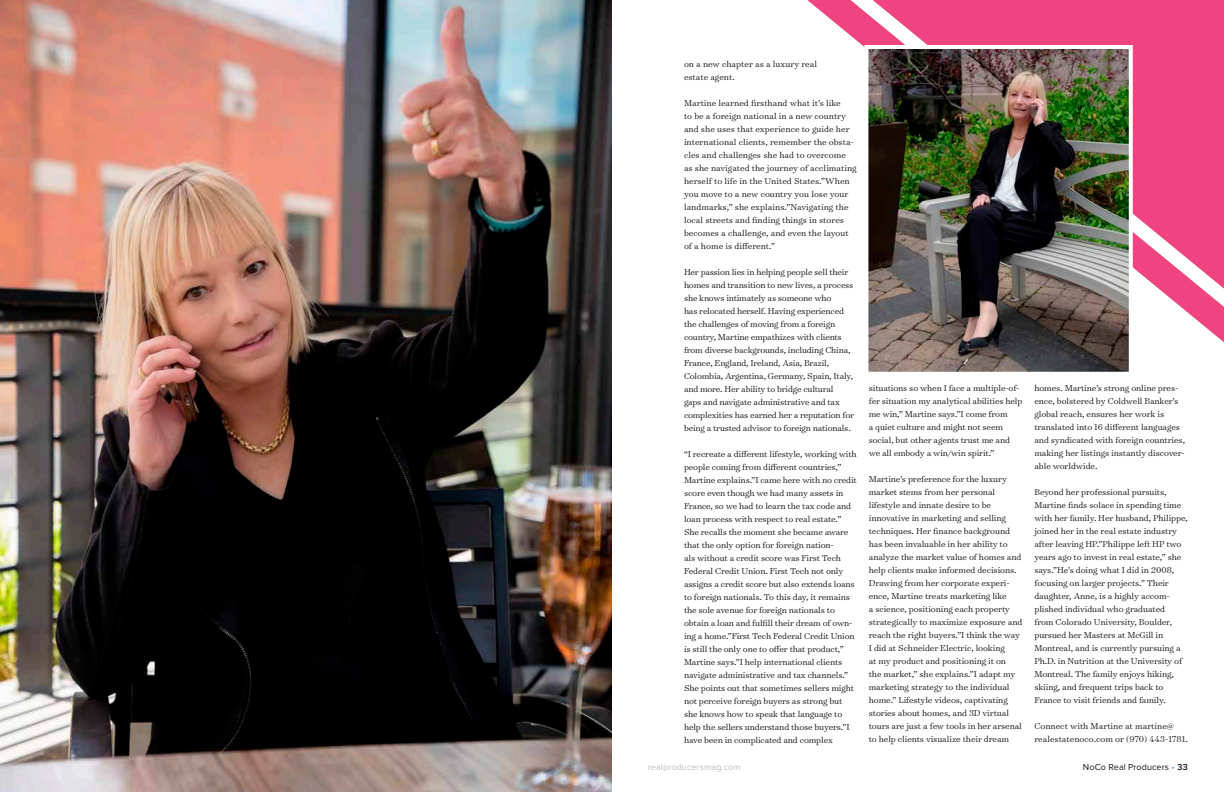
<style>
.page{position:relative;width:1224px;height:792px;background:#fff}
.page>*{position:absolute;margin:0;border:0;box-sizing:border-box;transform-origin:0 0}
.t1{font:300 9.8px/13px "Surveyor Text";letter-spacing:-.015em;color:#171713}
.t2{font:9px "Proxima Nova";letter-spacing:.01em;color:#bbbcbc}
.t3{font:9px "Proxima Nova";letter-spacing:.01em;color:#171713}
.s1{color:#26a7d9}
.s2{font-weight:600}
</style>
<div class="page">
<svg style="left:807px;top:0;width:417px;height:343px;fill:#f04480"></svg>
<img style="left:0;top:0;width:612px;height:792px">
<img style="left:862px;top:43px;width:273px;height:329px">
<p class="t1" style="left:684px;top:57px;width:135px">on a new chapter as a luxury real estate agent.</p>
<p class="t1" style="left:684px;top:96px;width:174px">Martine learned firsthand what it’s like<br>to be a foreign national in a new country and she uses that experience to guide her international clients, remember the obsta&shy;cles and challenges she had to overcome as she navigated the journey of acclimating herself to life in the United States.”When you move to a new country you lose your landmarks,” she explains.”Navigating the local streets and finding things in stores becomes a challenge, and even the layout of a home is different.”</p>
<p class="t1" style="left:684px;top:265px;width:172px">Her passion lies in helping people sell their homes and transition to new lives, a process she knows intimately as someone who<br>has relocated herself. Having experienced the challenges of moving from a foreign country, Martine empathizes with clients from diverse backgrounds, including China, France, England, Ireland, Asia, Brazil, Colombia, Argentina, Germany, Spain, Italy, and more. Her ability to bridge cultural<br>gaps and navigate administrative and tax complexities has earned her a reputation for being a trusted advisor to foreign nationals.</p>
<p class="t1" style="left:684px;top:447px;width:174px">“I recreate a different lifestyle, working with people coming from different countries,” Martine explains.”I came here with no credit score even though we had many assets in France, so we had to learn the tax code and loan process with respect to real estate.” She recalls the moment she became aware that the only option for foreign nation-<br>als without a credit score was First Tech Federal Credit Union. First Tech not only assigns a credit score but also extends loans to foreign nationals. To this day, it remains the sole avenue for foreign nationals to obtain a loan and fulfill their dream of own&shy;ing a home.”First Tech Federal Credit Union is still the only one to offer that product,” Martine says.”I help international clients navigate administrative and tax channels.” She points out that sometimes sellers might not perceive foreign buyers as strong but she knows how to speak that language to help the sellers understand those buyers.”I have been in complicated and complex</p>
<p class="t1" style="left:869px;top:382px;width:155px">situations so when I face a multiple-of&shy;fer situation my analytical abilities help me win,” Martine says.”I come from<br>a quiet culture and might not seem social, but other agents trust me and we all embody a win/win spirit.”</p>
<p class="t1" style="left:869px;top:473px;width:155px">Martine’s preference for the luxury market stems from her personal lifestyle and innate desire to be innovative in marketing and selling techniques. Her finance background has been invaluable in her ability to analyze the market value of homes and help clients make informed decisions.<br>Drawing from her corporate experi&shy;ence, Martine treats marketing like<br>a science, positioning each property strategically to maximize exposure and reach the right buyers.”I think the way I did at Schneider Electric, looking<br>at my product and positioning it on<br>the market,” she explains.”I adapt my marketing strategy to the individual home.” Lifestyle videos, captivating stories about homes, and 3D virtual tours are just a few tools in her arsenal to help clients visualize their dream</p>
<p class="t1" style="left:1034px;top:381px;width:152px">homes. Martine’s strong online pres&shy;ence, bolstered by Coldwell Banker’s global reach, ensures her work is translated into 16 different languages and syndicated with foreign countries, making her listings instantly discover&shy;able worldwide.</p>
<p class="t1" style="left:1034px;top:485px;width:155px">Beyond her professional pursuits, Martine finds solace in spending time with her family. Her husband, Philippe, joined her in the real estate industry after leaving HP.”Philippe left HP two years ago to invest in real estate,” she says.”He’s doing what I did in 2008, focusing on larger projects.” Their daughter, Anne, is a highly accom&shy;plished individual who graduated<br>from Colorado University, Boulder, pursued her Masters at McGill in Montreal, and is currently pursuing a Ph.D. in Nutrition at the University of Montreal. The family enjoys hiking, skiing, and frequent trips back to France to visit friends and family.</p>
<p class="t1" style="left:1034px;top:719px;width:155px">Connect with Martine at martine@ realestatenoco.com or (970) 443-1781.</p>
<p class="t2" style="left:648px;top:762px;width:94px">realproducersmag.com</p>
<p class="t3" style="left:1083px;top:762px;width:107px">NoCo Real Producers <span class="s1">•</span> <span class="s2">33</span></p>
</div>
